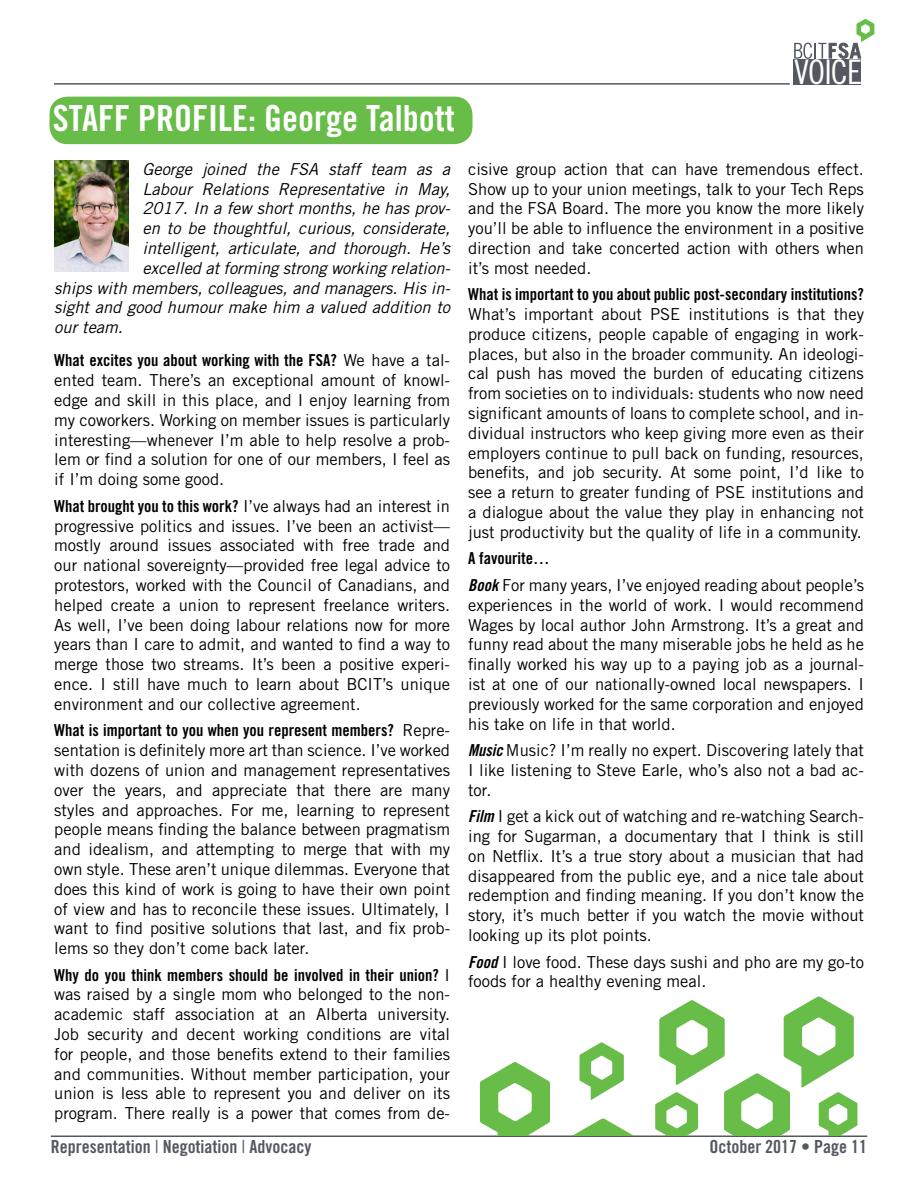
<style>
.page{position:relative;width:918px;height:1188px;background:#fff}
.page>*{position:absolute;margin:0;border:0;box-sizing:border-box;transform-origin:0 0}
.t1{font:36px "Trade Gothic LT Std Bd Cn 20";color:#fff}
.t2{font:33.9px "Trade Gothic LT Std Cn 18";letter-spacing:-.025em;color:#fff}
.t3{font:18px "Trade Gothic LT Std Bd Cn 20";color:#545861}
.t4{font:16.5px/19.8px "Trade Gothic LT Std";color:#000;text-align:justify}
.t5{font:italic 16.5px "Trade Gothic LT Std";color:#000}
.t6{font:16.5px "Trade Gothic LT Std Bd Cn 20";color:#000}
.s1{font-family:"Trade Gothic LT Std"}
.s2{font-family:"Trade Gothic LT Std Bd Cn 20 Obl"}
.s3{font-family:"Trade Gothic LT Std Cn 18"}
</style>
<div class="page">
<hr style="left:51px;top:1136px;width:816px;height:1px;background:#545861">
<hr style="left:54px;top:83px;width:736px;height:2px;background:#545861">
<div style="left:794px;top:59px;width:67px;height:25px;background:#545861"></div>
<svg style="left:794px;top:19px;width:80px;height:40px"></svg>
<div style="left:50px;top:97px;width:422px;height:47px;background:#68bd49;border-radius:18px"></div>
<img style="left:54px;top:160px;width:75px;height:112px">
<svg style="left:480px;top:1062px;width:70px;height:74px"></svg>
<svg style="left:562px;top:1118px;width:82px;height:18px"></svg>
<svg style="left:580px;top:1042px;width:44px;height:58px"></svg>
<svg style="left:655px;top:996px;width:202px;height:140px"></svg>
<h1 class="t1" style="left:53px;top:96px;width:403px">STAFF PROFILE: George Talbott</h1>
<p class="t5" style="left:142px;top:159px;width:309px">George joined the FSA staff team as a</p>
<p class="t5" style="left:142px;top:179px;width:309px">Labour Relations Representative in May,</p>
<p class="t5" style="left:142px;top:198px;width:310px">2017. In a few short months, he has prov-</p>
<p class="t5" style="left:142px;top:218px;width:309px">en to be thoughtful, curious, considerate,</p>
<p class="t5" style="left:142px;top:238px;width:309px">intelligent, articulate, and thorough. He’s</p>
<p class="t5" style="left:142px;top:258px;width:310px">excelled at forming strong working relation-</p>
<p class="t5" style="left:54px;top:278px;width:398px">ships with members, colleagues, and managers. His in-</p>
<p class="t5" style="left:54px;top:297px;width:397px">sight and good humour make him a valued addition to</p>
<p class="t5" style="left:54px;top:317px;width:70px">our team.</p>
<p class="t6" style="left:54px;top:351px;width:397px">What excites you about working with the FSA? <span class="s1">We have a tal-</span></p>
<p class="t4" style="left:54px;top:370px;width:397px">ented team. There’s an exceptional amount of knowl&shy;edge and skill in this place, and I enjoy learning from my coworkers. Working on member issues is particularly interesting—whenever I’m able to help resolve a prob&shy;lem or find a solution for one of our members, I feel as if I’m doing some good.</p>
<p class="t6" style="left:54px;top:496px;width:397px">What brought you to this work? <span class="s1">I’ve always had an interest in</span></p>
<p class="t4" style="left:54px;top:516px;width:397px">progressive politics and issues. I’ve been an activist— mostly around issues associated with free trade and our national sovereignty—provided free legal advice to protestors, worked with the Council of Canadians, and helped create a union to represent freelance writers.<br>As well, I’ve been doing labour relations now for more years than I care to admit, and wanted to find a way to merge those two streams. It’s been a positive experi&shy;ence. I still have much to learn about BCIT’s unique environment and our collective agreement.</p>
<p class="t6" style="left:54px;top:720px;width:397px">What is important to you when you represent members? <span class="s1">Repre-</span></p>
<p class="t4" style="left:54px;top:740px;width:397px">sentation is definitely more art than science. I’ve worked with dozens of union and management representatives over the years, and appreciate that there are many styles and approaches. For me, learning to represent people means finding the balance between pragmatism and idealism, and attempting to merge that with my own style. These aren’t unique dilemmas. Everyone that does this kind of work is going to have their own point of view and has to reconcile these issues. Ultimately, I want to find positive solutions that last, and fix prob&shy;lems so they don’t come back later.</p>
<p class="t6" style="left:54px;top:965px;width:397px">Why do you think members should be involved in their union? <span class="s1">I</span></p>
<p class="t4" style="left:54px;top:984px;width:397px">was raised by a single mom who belonged to the non&shy;academic staff association at an Alberta university.<br>Job security and decent working conditions are vital for people, and those benefits extend to their families and communities. Without member participation, your union is less able to represent you and deliver on its program. There really is a power that comes from de-</p>
<h2 class="t2" style="left:794px;top:52px;width:69px">VOICE</h2>
<p class="t4" style="left:468px;top:159px;width:397px">cisive group action that can have tremendous effect.<br>Show up to your union meetings, talk to your Tech Reps and the FSA Board. The more you know the more likely you’ll be able to influence the environment in a positive direction and take concerted action with others when it’s most needed.</p>
<p class="t6" style="left:468px;top:284px;width:397px">What is important to you about public post-secondary institutions?</p>
<p class="t4" style="left:468px;top:304px;width:397px">What’s important about PSE institutions is that they produce citizens, people capable of engaging in work&shy;places, but also in the broader community. An ideologi&shy;cal push has moved the burden of educating citizens from societies on to individuals: students who now need significant amounts of loans to complete school, and in&shy;dividual instructors who keep giving more even as their employers continue to pull back on funding, resources, benefits, and job security. At some point, I’d like to see a return to greater funding of PSE institutions and a dialogue about the value they play in enhancing not just productivity but the quality of life in a community.</p>
<p class="t6" style="left:468px;top:549px;width:83px">A favourite…</p>
<p class="t4" style="left:468px;top:575px;width:397px"><span class="s2">Book</span> For many years, I’ve enjoyed reading about people’s experiences in the world of work. I would recommend Wages by local author John Armstrong. It’s a great and funny read about the many miserable jobs he held as he finally worked his way up to a paying job as a journal&shy;ist at one of our nationally-owned local newspapers. I previously worked for the same corporation and enjoyed his take on life in that world.</p>
<p class="t4" style="left:468px;top:740px;width:397px"><span class="s2">Music</span> Music? I’m really no expert. Discovering lately that I like listening to Steve Earle, who’s also not a bad ac&shy;tor.</p>
<p class="t4" style="left:468px;top:806px;width:397px"><span class="s2">Film</span> I get a kick out of watching and re-watching Search&shy;ing for Sugarman, a documentary that I think is still on Netflix. It’s a true story about a musician that had disappeared from the public eye, and a nice tale about redemption and finding meaning. If you don’t know the story, it’s much better if you watch the movie without looking up its plot points.</p>
<p class="t4" style="left:468px;top:952px;width:397px"><span class="s2">Food</span> I love food. These days sushi and pho are my go-to foods for a healthy evening meal.</p>
<p class="t3" style="left:51px;top:1136px;width:262px">Representation <span class="s3">|</span> Negotiation <span class="s3">|</span> Advocacy</p>
<p class="t3" style="left:709px;top:1136px;width:159px">October 2017 • Page 11</p>
</div>
